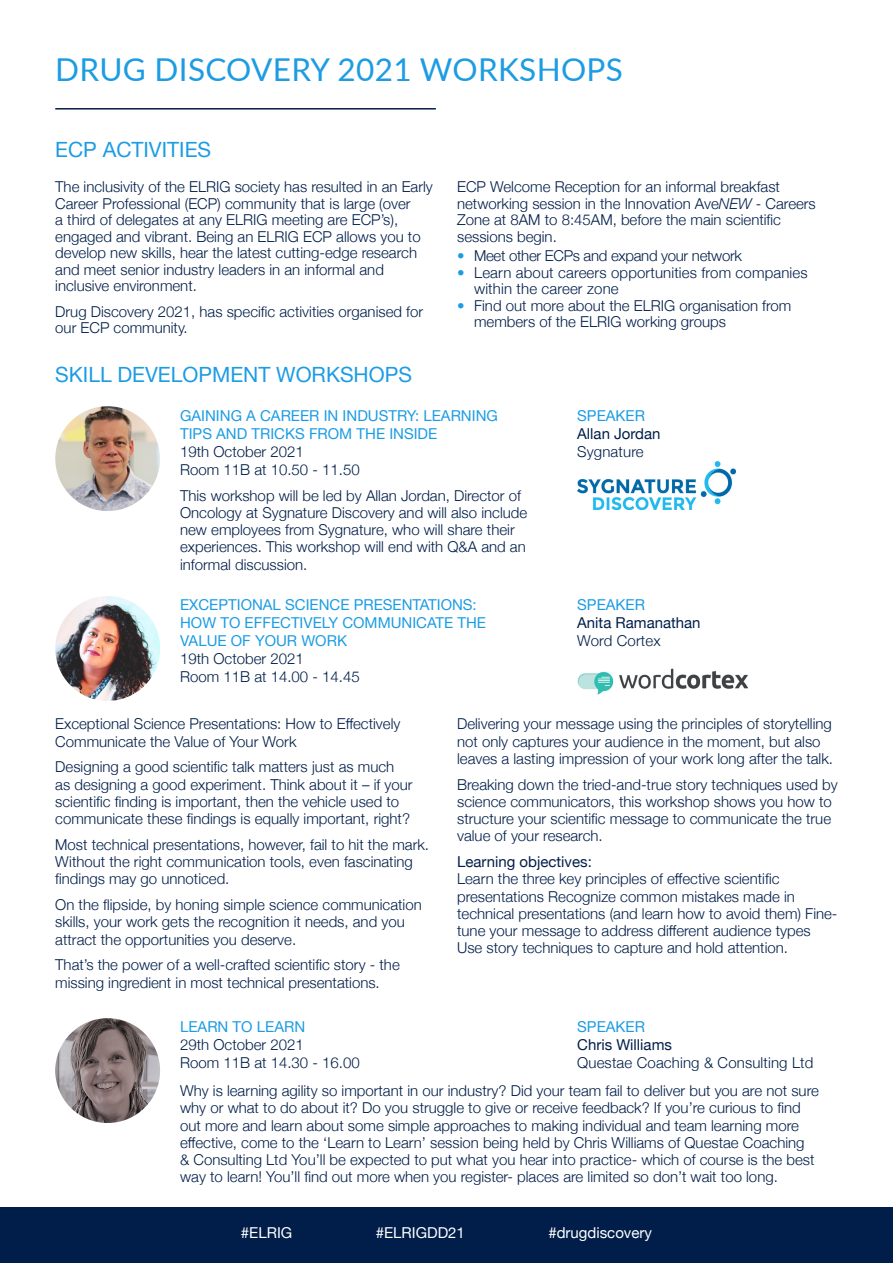
<style>
.page{position:relative;width:893px;height:1263px;background:#fff}
.page>*{position:absolute;margin:0;border:0;box-sizing:border-box;transform-origin:0 0}
.t1{font:31.5px "Lato";letter-spacing:.01em;color:#1c9ce3}
.Body_-_Light{font:21px "Helvetica Neue";color:#1c9ce3}
.Body_-_Light-2{font:300 15px/17.2px "Helvetica Neue";color:#001e49}
.Body_-_Light-3{font:15px/18px "Helvetica Neue";color:#1c9ce3}
.Paragraph_Style_2{font:300 15px/16.5px "Helvetica Neue";color:#001e49}
.Body_-_Light-4{font:15px/18px "Helvetica Neue";color:#001e49}
.Paragraph_Style_2-2{font:300 15px "Helvetica Neue";letter-spacing:-.02em;color:#001e49}
.Body_-_Light-5{font:15px "Helvetica Neue";color:#fff}
.s1{font-style:italic}
.s2{color:#1c9ce3}
.s3{font-weight:300;color:#001e49}
.s4{font-weight:300}
.s5{font-weight:400}
.s6{font-weight:400;color:#1c9ce3}
</style>
<div class="page">
<hr style="left:55px;top:108px;width:381px;height:2px;background:#001e49">
<div style="left:0;top:1208px;width:893px;height:55px;background:#001e49"></div>
<img style="left:577px;top:462px;width:159px;height:48px">
<img style="left:55px;top:406px;width:105px;height:105px;border-radius:52px">
<img style="left:55px;top:1018px;width:105px;height:105px;border-radius:52px">
<img style="left:55px;top:596px;width:105px;height:105px;border-radius:52px">
<img style="left:577px;top:668px;width:171px;height:27px">
<p class="t1" style="left:55px;top:47px;width:569px">DRUG DISCOVERY 2021 WORKSHOPS</p>
<p class="Body_-_Light" style="left:55px;top:134px;width:157px">ECP ACTIVITIES</p>
<p class="Body_-_Light-2" style="left:55px;top:178px;width:379px;line-height:16.5px">The inclusivity of the ELRIG society has resulted in an Early Career Professional (ECP) community that is large (over<br>a third of delegates at any ELRIG meeting are ECP’s), engaged and vibrant. Being an ELRIG ECP allows you to develop new skills, hear the latest cutting-edge research and meet senior industry leaders in an informal and inclusive environment.</p>
<p class="Body_-_Light-2" style="left:55px;top:302px;width:369px;line-height:16.5px">Drug Discovery 2021, has specific activities organised for our ECP community.</p>
<p class="Body_-_Light" style="left:55px;top:359px;width:358px">SKILL DEVELOPMENT WORKSHOPS</p>
<p class="Body_-_Light-2" style="left:457px;top:178px;width:360px;line-height:16.5px">ECP Welcome Reception for an informal breakfast networking session in the Innovation Ave<span class="s1">NEW</span> - Careers Zone at 8AM to 8:45AM, before the main scientific sessions begin.</p>
<p class="Paragraph_Style_2-2" style="left:457px;top:244px;width:286px"><span class="s2">•</span> Meet other ECPs and expand your network</p>
<p class="Paragraph_Style_2" style="left:474px;top:263px;width:335px;text-indent:-17px"><span class="s2">•</span> Learn about careers opportunities from companies within the career zone</p>
<p class="Paragraph_Style_2" style="left:474px;top:296px;width:319px;text-indent:-17px"><span class="s2">•</span> Find out more about the ELRIG organisation from members of the ELRIG working groups</p>
<p class="Body_-_Light-3" style="left:180px;top:407px;width:319px">GAINING A CAREER IN INDUSTRY: LEARNING<br>TIPS AND TRICKS FROM THE INSIDE<br><span class="s3">19th October 2021<br>Room 11B at 10.50 - 11.50</span></p>
<p class="Body_-_Light-2" style="left:180px;top:486px;width:349px">This workshop will be led by Allan Jordan, Director of Oncology at Sygnature Discovery and will also include new employees from Sygnature, who will share their experiences. This workshop will end with Q&amp;A and an informal discussion.</p>
<p class="Body_-_Light-4" style="left:577px;top:407px;width:85px"><span class="s2">SPEAKER<br></span>Allan Jordan<br><span class="s4">Sygnature</span></p>
<p class="Body_-_Light-3" style="left:180px;top:597px;width:307px">EXCEPTIONAL SCIENCE PRESENTATIONS:<br>HOW TO EFFECTIVELY COMMUNICATE THE<br>VALUE OF YOUR WORK<br><span class="s3">19th October 2021<br>Room 11B at 14.00 - 14.45</span></p>
<p class="Body_-_Light-2" style="left:457px;top:714px;width:377px">Delivering your message using the principles of storytelling not only captures your audience in the moment, but also leaves a lasting impression of your work long after the talk.</p>
<p class="Body_-_Light-2" style="left:457px;top:774px;width:382px">Breaking down the tried-and-true story techniques used by science communicators, this workshop shows you how to structure your scientific message to communicate the true value of your research.</p>
<p class="Body_-_Light-2" style="left:457px;top:852px;width:382px"><span class="s5">Learning objectives:<br></span>Learn the three key principles of effective scientific presentations Recognize common mistakes made in technical presentations (and learn how to avoid them) Fine&shy;tune your message to address different audience types Use story techniques to capture and hold attention.</p>
<p class="Body_-_Light-4" style="left:577px;top:597px;width:125px"><span class="s2">SPEAKER<br></span>Anita Ramanathan<br><span class="s4">Word Cortex</span></p>
<p class="Body_-_Light-2" style="left:55px;top:714px;width:347px">Exceptional Science Presentations: How to Effectively<br>Communicate the Value of Your Work</p>
<p class="Body_-_Light-2" style="left:55px;top:757px;width:359px">Designing a good scientific talk matters just as much as designing a good experiment. Think about it – if your scientific finding is important, then the vehicle used to communicate these findings is equally important, right?</p>
<p class="Body_-_Light-2" style="left:55px;top:835px;width:375px">Most technical presentations, however, fail to hit the mark.<br>Without the right communication tools, even fascinating findings may go unnoticed.</p>
<p class="Body_-_Light-2" style="left:55px;top:895px;width:368px">On the flipside, by honing simple science communication skills, your work gets the recognition it needs, and you attract the opportunities you deserve.</p>
<p class="Body_-_Light-2" style="left:55px;top:955px;width:346px">That’s the power of a well-crafted scientific story - the missing ingredient in most technical presentations.</p>
<p class="Body_-_Light-2" style="left:180px;top:1017px;width:181px;line-height:18px"><span class="s6">LEARN TO LEARN<br></span>29th October 2021<br>Room 11B at 14.30 - 16.00</p>
<p class="Body_-_Light-2" style="left:577px;top:1017px;width:238px;line-height:18px"><span class="s6">SPEAKER<br></span><span class="s5">Chris Williams<br></span>Questae Coaching &amp; Consulting Ltd</p>
<p class="Body_-_Light-2" style="left:180px;top:1081px;width:640px">Why is learning agility so important in our industry? Did your team fail to deliver but you are not sure why or what to do about it? Do you struggle to give or receive feedback? If you’re curious to find out more and learn about some simple approaches to making individual and team learning more effective, come to the ‘Learn to Learn’ session being held by Chris Williams of Questae Coaching<br>&amp; Consulting Ltd You’ll be expected to put what you hear into practice- which of course is the best way to learn! You’ll find out more when you register- places are limited so don’t wait too long.</p>
<p class="Body_-_Light-5" style="left:241px;top:1221px;width:53px">#ELRIG</p>
<p class="Body_-_Light-5" style="left:376px;top:1221px;width:91px">#ELRIGDD21</p>
<p class="Body_-_Light-5" style="left:548px;top:1221px;width:105px">#drugdiscovery</p>
</div>
